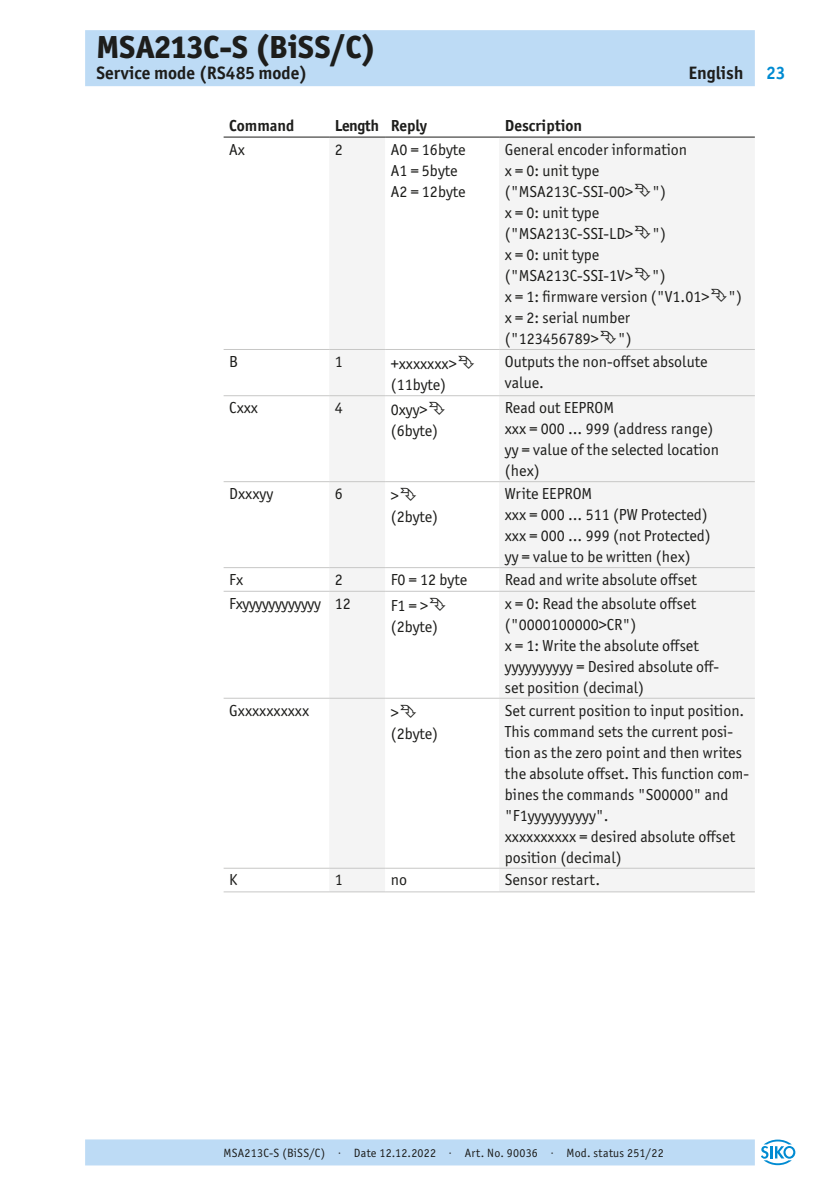
<style>
.page{position:relative;width:840px;height:1191px;background:#fff}
.page>*{position:absolute;margin:0;border:0;box-sizing:border-box;transform-origin:0 0}
.t1{font:800 32px "Officina Sans ITC Pro";color:#1d1d1b}
.t2{font:700 18px "Officina Sans ITC Pro";color:#1d1d1b}
.t3{font:700 18px "Officina Sans ITC Pro";color:#008bd2}
._05__Book{font:16px/21px "Officina Sans ITC Pro";color:#1d1d1b}
._05__Bold{font:700 16px "Officina Sans ITC Pro";color:#1d1d1b}
._05__Book-2{font:16px "Officina Sans ITC Pro";letter-spacing:-.02em;color:#1d1d1b}
.t4{font:12px "Officina Sans ITC Pro";letter-spacing:.02em;color:#1d1d1b}
</style>
<div class="page">
<div style="left:85px;top:30px;width:669px;height:56px;background:#bddbf5"></div>
<div style="left:85px;top:1139px;width:669px;height:26px;background:#bddbf5"></div>
<svg style="left:761px;top:1139px;width:33px;height:26px"></svg>
<svg style="left:329px;top:138px;width:425px;height:753px;fill:#f4f4f4"></svg>
<hr style="left:223px;top:567px;width:106px;height:1px;background:#c7c7c6">
<hr style="left:329px;top:567px;width:56px;height:1px;background:#c7c7c6">
<hr style="left:385px;top:567px;width:114px;height:1px;background:#c7c7c6">
<hr style="left:499px;top:567px;width:255px;height:1px;background:#c7c7c6">
<hr style="left:223px;top:349px;width:106px;height:1px;background:#c7c7c6">
<hr style="left:329px;top:349px;width:56px;height:1px;background:#c7c7c6">
<hr style="left:385px;top:349px;width:114px;height:1px;background:#c7c7c6">
<hr style="left:499px;top:349px;width:255px;height:1px;background:#c7c7c6">
<hr style="left:223px;top:137px;width:106px;height:1px;background:#1d1d1b">
<hr style="left:329px;top:137px;width:56px;height:1px;background:#1d1d1b">
<hr style="left:385px;top:137px;width:114px;height:1px;background:#1d1d1b">
<hr style="left:499px;top:137px;width:255px;height:1px;background:#1d1d1b">
<hr style="left:223px;top:395px;width:106px;height:1px;background:#c7c7c6">
<hr style="left:329px;top:395px;width:56px;height:1px;background:#c7c7c6">
<hr style="left:385px;top:395px;width:114px;height:1px;background:#c7c7c6">
<hr style="left:499px;top:395px;width:255px;height:1px;background:#c7c7c6">
<hr style="left:223px;top:481px;width:106px;height:1px;background:#c7c7c6">
<hr style="left:329px;top:481px;width:56px;height:1px;background:#c7c7c6">
<hr style="left:385px;top:481px;width:114px;height:1px;background:#c7c7c6">
<hr style="left:499px;top:481px;width:255px;height:1px;background:#c7c7c6">
<hr style="left:223px;top:591px;width:106px;height:1px;background:#c7c7c6">
<hr style="left:329px;top:591px;width:56px;height:1px;background:#c7c7c6">
<hr style="left:385px;top:591px;width:114px;height:1px;background:#c7c7c6">
<hr style="left:499px;top:591px;width:255px;height:1px;background:#c7c7c6">
<hr style="left:223px;top:698px;width:106px;height:1px;background:#c7c7c6">
<hr style="left:329px;top:698px;width:56px;height:1px;background:#c7c7c6">
<hr style="left:385px;top:698px;width:114px;height:1px;background:#c7c7c6">
<hr style="left:499px;top:698px;width:255px;height:1px;background:#c7c7c6">
<hr style="left:223px;top:868px;width:106px;height:1px;background:#c7c7c6">
<hr style="left:329px;top:868px;width:56px;height:1px;background:#c7c7c6">
<hr style="left:385px;top:868px;width:114px;height:1px;background:#c7c7c6">
<hr style="left:499px;top:868px;width:255px;height:1px;background:#c7c7c6">
<hr style="left:223px;top:891px;width:106px;height:1px;background:#c7c7c6">
<hr style="left:329px;top:891px;width:56px;height:1px;background:#c7c7c6">
<hr style="left:385px;top:891px;width:114px;height:1px;background:#c7c7c6">
<hr style="left:499px;top:891px;width:255px;height:1px;background:#c7c7c6">
<svg style="left:634px;top:183px;width:16px;height:14px"></svg>
<svg style="left:634px;top:225px;width:16px;height:14px"></svg>
<svg style="left:634px;top:267px;width:16px;height:14px"></svg>
<svg style="left:710px;top:288px;width:16px;height:14px"></svg>
<svg style="left:600px;top:330px;width:16px;height:14px"></svg>
<svg style="left:458px;top:356px;width:16px;height:13px"></svg>
<svg style="left:429px;top:402px;width:15px;height:13px"></svg>
<svg style="left:400px;top:488px;width:16px;height:13px"></svg>
<svg style="left:429px;top:597px;width:16px;height:14px"></svg>
<svg style="left:400px;top:704px;width:16px;height:14px"></svg>
<h1 class="t1" style="left:96px;top:26px;width:281px">MSA213C-S (BiSS/C)</h1>
<p class="t2" style="left:96px;top:62px;width:212px">Service mode (RS485 mode)</p>
<p class="t2" style="left:688px;top:62px;width:57px">English</p>
<p class="_05__Bold" style="left:229px;top:115px;width:67px">Command</p>
<p class="_05__Bold" style="left:334px;top:115px;width:46px">Length</p>
<p class="_05__Bold" style="left:390px;top:115px;width:38px">Reply</p>
<p class="_05__Bold" style="left:504px;top:115px;width:79px">Description</p>
<p class="_05__Book" style="left:229px;top:139px;width:17px">Ax</p>
<p class="_05__Book" style="left:334px;top:139px;width:9px">2</p>
<p class="_05__Book" style="left:390px;top:139px;width:76px">A0 = 16byte</p>
<p class="_05__Book" style="left:390px;top:160px;width:68px">A1 = 5byte</p>
<p class="_05__Book" style="left:390px;top:181px;width:76px">A2 = 12byte</p>
<p class="_05__Book" style="left:504px;top:139px;width:184px">General encoder information</p>
<p class="_05__Book" style="left:504px;top:160px;width:96px">x = 0: unit type</p>
<p class="_05__Book" style="left:504px;top:181px;width:163px">("MSA213C-SSI-00&gt; ")</p>
<p class="_05__Book" style="left:504px;top:202px;width:96px">x = 0: unit type</p>
<p class="_05__Book" style="left:504px;top:223px;width:163px">("MSA213C-SSI-LD&gt; ")</p>
<p class="_05__Book" style="left:504px;top:244px;width:96px">x = 0: unit type</p>
<p class="_05__Book" style="left:504px;top:265px;width:162px">("MSA213C-SSI-1V&gt; ")</p>
<p class="_05__Book" style="left:504px;top:286px;width:239px">x = 1: firmware version ("V1.01&gt; ")</p>
<p class="_05__Book" style="left:504px;top:307px;width:128px">x = 2: serial number ("123456789&gt; ")</p>
<p class="_05__Book" style="left:229px;top:351px;width:10px">B</p>
<p class="_05__Book" style="left:334px;top:351px;width:9px">1</p>
<p class="_05__Book" style="left:390px;top:353px;width:67px">+xxxxxxx&gt;</p>
<p class="_05__Book" style="left:390px;top:374px;width:57px">(11byte)</p>
<p class="_05__Book" style="left:504px;top:351px;width:204px">Outputs the non-offset absolute value.</p>
<p class="_05__Book" style="left:229px;top:397px;width:30px">Cxxx</p>
<p class="_05__Book" style="left:334px;top:397px;width:9px">4</p>
<p class="_05__Book" style="left:390px;top:399px;width:38px">0xyy&gt;</p>
<p class="_05__Book" style="left:390px;top:420px;width:49px">(6byte)</p>
<p class="_05__Book" style="left:504px;top:397px;width:111px">Read out EEPROM</p>
<p class="_05__Book" style="left:504px;top:418px;width:210px">xxx = 000 ... 999 (address range)</p>
<p class="_05__Book" style="left:504px;top:439px;width:216px">yy = value of the selected location (hex)</p>
<p class="_05__Book" style="left:229px;top:483px;width:45px">Dxxxyy</p>
<p class="_05__Book" style="left:334px;top:483px;width:9px">6</p>
<p class="_05__Book" style="left:390px;top:485px;width:9px">&gt;</p>
<p class="_05__Book" style="left:390px;top:506px;width:49px">(2byte)</p>
<p class="_05__Book" style="left:504px;top:483px;width:89px">Write EEPROM</p>
<p class="_05__Book" style="left:504px;top:504px;width:204px">xxx = 000 ... 511 (PW Protected)</p>
<p class="_05__Book" style="left:504px;top:525px;width:207px">xxx = 000 ... 999 (not Protected)</p>
<p class="_05__Book" style="left:504px;top:546px;width:187px">yy = value to be written (hex)</p>
<p class="_05__Book" style="left:229px;top:569px;width:15px">Fx</p>
<p class="_05__Book" style="left:334px;top:569px;width:9px">2</p>
<p class="_05__Book" style="left:390px;top:569px;width:78px">F0 = 12 byte</p>
<p class="_05__Book" style="left:504px;top:569px;width:193px">Read and write absolute offset</p>
<p class="_05__Book-2" style="left:229px;top:594px;width:93px">Fxyyyyyyyyyyyy</p>
<p class="_05__Book" style="left:334px;top:592px;width:17px">12</p>
<p class="_05__Book" style="left:390px;top:595px;width:39px">F1 = &gt;</p>
<p class="_05__Book" style="left:390px;top:616px;width:49px">(2byte)</p>
<p class="_05__Book" style="left:504px;top:592px;width:193px">x = 0: Read the absolute offset ("0000100000&gt;CR")</p>
<p class="_05__Book" style="left:504px;top:634px;width:195px">x = 1: Write the absolute offset</p>
<p class="_05__Book" style="left:504px;top:655px;width:215px">yyyyyyyyyy = Desired absolute off-</p>
<p class="_05__Book" style="left:504px;top:676px;width:141px">set position (decimal)</p>
<p class="_05__Book" style="left:229px;top:699px;width:81px">Gxxxxxxxxxx</p>
<p class="_05__Book" style="left:390px;top:702px;width:9px">&gt;</p>
<p class="_05__Book" style="left:390px;top:723px;width:49px">(2byte)</p>
<p class="_05__Book" style="left:504px;top:699px;width:241px">Set current position to input position.</p>
<p class="_05__Book" style="left:504px;top:720px;width:246px">This command sets the current posi&shy;tion as the zero point and then writes the absolute offset. This function com&shy;bines the commands "S00000" and "F1yyyyyyyyyy".</p>
<p class="_05__Book" style="left:504px;top:825px;width:231px">xxxxxxxxxx = desired absolute offset position (decimal)</p>
<p class="_05__Book" style="left:229px;top:869px;width:10px">K</p>
<p class="_05__Book" style="left:334px;top:869px;width:9px">1</p>
<p class="_05__Book" style="left:390px;top:869px;width:18px">no</p>
<p class="_05__Book" style="left:504px;top:869px;width:97px">Sensor restart.</p>
<p class="t3" style="left:765px;top:62px;width:21px">23</p>
<p class="t4" style="left:223px;top:1145px;width:441px">MSA213C-S (BiSS/C) · Date 12.12.2022 · Art. No. 90036 · Mod. status 251/22</p>
</div>
